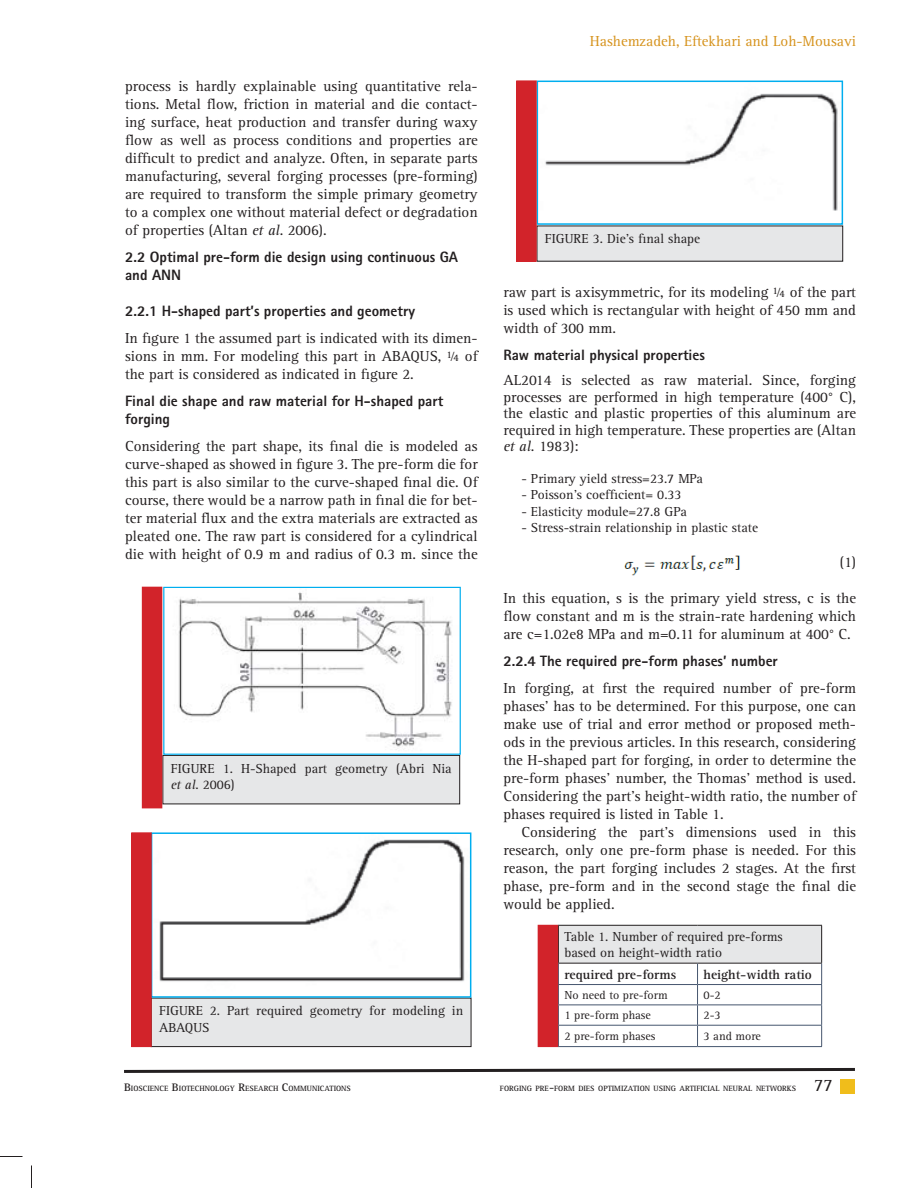
<style>
.page{position:relative;width:918px;height:1188px;background:#fff}
.page>*{position:absolute;margin:0;border:0;box-sizing:border-box;transform-origin:0 0}
.t1{font:18px "Rotis Serif Std";color:#231f20}
.t2{font:15px/18px "Rotis Serif Std";color:#231f20;text-align:justify}
.t3{font:800 15px/18px "Rotis Sans Serif Std";color:#231f20}
.t4{font:15px "Rotis Serif Std";color:#d6931d}
.t5{font:13.5px/16.5px "Rotis Serif Std";color:#231f20}
.t6{font:700 13.5px "Rotis Serif Std";color:#231f20}
.t7{font:12px "Rotis Serif Std";color:#231f20}
.t8{font:700 7.8px "Rotis Serif Std";color:#231f20}
.s1{font-style:italic}
.s2{font-size:11.25px}
</style>
<div class="page">
<svg style="left:124px;top:1067px;width:731px;height:6px"></svg>
<div style="left:840px;top:1079px;width:15px;height:15px;background:#f0bd1b"></div>
<div style="left:163px;top:755px;width:297px;height:49px;background:#e6e7e8"></div>
<div style="left:162px;top:755px;width:298px;height:49px;border:1px solid #231f20"></div>
<img style="left:178px;top:592px;width:274px;height:158px">
<div style="left:163px;top:587px;width:298px;height:168px;border:1px solid #00aeef"></div>
<div style="left:142px;top:587px;width:20px;height:221px;background:#d2232a"></div>
<div style="left:151px;top:998px;width:320px;height:49px;background:#e6e7e8"></div>
<div style="left:151px;top:998px;width:320px;height:49px;border:1px solid #231f20"></div>
<img style="left:159px;top:839px;width:306px;height:143px">
<div style="left:151px;top:832px;width:320px;height:166px;border:2px solid #00aeef"></div>
<div style="left:132px;top:833px;width:19px;height:214px;background:#d2232a"></div>
<div style="left:131px;top:832px;width:21px;height:215px;border:1px solid #d2232a"></div>
<div style="left:537px;top:226px;width:306px;height:35px;background:#e6e7e8"></div>
<img style="left:545px;top:93px;width:293px;height:118px">
<div style="left:537px;top:81px;width:306px;height:144px;border:2px solid #00aeef"></div>
<div style="left:517px;top:81px;width:19px;height:180px;background:#d2232a"></div>
<div style="left:516px;top:81px;width:21px;height:181px;border:1px solid #d2232a"></div>
<div style="left:558px;top:925px;width:264px;height:38px;background:#e6e7e8"></div>
<hr style="left:698px;top:925px;width:124px;height:1px;background:#231f20">
<hr style="left:821px;top:926px;width:1px;height:37px;background:#231f20">
<hr style="left:558px;top:925px;width:140px;height:1px;background:#231f20">
<hr style="left:558px;top:926px;width:1px;height:37px;background:#231f20">
<hr style="left:698px;top:963px;width:124px;height:1px;background:#231f20">
<hr style="left:558px;top:963px;width:140px;height:1px;background:#231f20">
<hr style="left:698px;top:984px;width:124px;height:1px;background:#46566e">
<hr style="left:558px;top:984px;width:140px;height:1px;background:#46566e">
<hr style="left:698px;top:1005px;width:124px;height:1px;background:#46566e">
<hr style="left:558px;top:1005px;width:140px;height:1px;background:#46566e">
<hr style="left:698px;top:1025px;width:124px;height:1px;background:#46566e">
<svg style="left:821px;top:964px;width:1px;height:82px"></svg>
<hr style="left:558px;top:1025px;width:140px;height:1px;background:#46566e">
<svg style="left:697px;top:964px;width:1px;height:82px"></svg>
<svg style="left:558px;top:964px;width:1px;height:82px"></svg>
<hr style="left:698px;top:1046px;width:124px;height:1px;background:#46566e">
<hr style="left:558px;top:1046px;width:140px;height:1px;background:#46566e">
<div style="left:538px;top:925px;width:20px;height:122px;background:#d2232a"></div>
<img style="left:624px;top:555px;width:116px;height:21px">
<svg style="left:0;top:1156px;width:22px;height:1px"></svg>
<svg style="left:31px;top:1166px;width:1px;height:22px"></svg>
<p class="t2" style="left:125px;top:78px;width:354px">process is hardly explainable using quantitative rela&shy;tions. Metal flow, friction in material and die contact&shy;ing surface, heat production and transfer during waxy flow as well as process conditions and properties are difficult to predict and analyze. Often, in separate parts manufacturing, several forging processes (pre-forming) are required to transform the simple primary geometry to a complex one without material defect or degradation of properties (Altan <span class="s1">et al</span>. 2006).</p>
<p class="t3" style="left:125px;top:249px;width:335px">2.2 Optimal pre-form die design using continuous GA and ANN</p>
<p class="t3" style="left:125px;top:303px;width:291px">2.2.1 H-shaped part’s properties and geometry</p>
<p class="t2" style="left:125px;top:330px;width:354px">In figure 1 the assumed part is indicated with its dimen&shy;sions in mm. For modeling this part in ABAQUS, ¼ of the part is considered as indicated in figure 2.</p>
<p class="t3" style="left:125px;top:393px;width:320px">Final die shape and raw material for H-shaped part forging</p>
<p class="t2" style="left:125px;top:438px;width:354px">Considering the part shape, its final die is modeled as curve-shaped as showed in figure 3. The pre-form die for this part is also similar to the curve-shaped final die. Of course, there would be a narrow path in final die for bet&shy;ter material flux and the extra materials are extracted as pleated one. The raw part is considered for a cylindrical die with height of 0.9 m and radius of 0.3 m. since the</p>
<p class="t5" style="left:171px;top:761px;width:283px">FIGURE 1. H-Shaped part geometry (Abri Nia <span class="s1">et al</span>. 2006)</p>
<p class="t5" style="left:159px;top:1004px;width:306px">FIGURE 2. Part required geometry for modeling in<br>ABAQUS</p>
<p class="t4" style="left:590px;top:35px;width:268px">Hashemzadeh, Eftekhari and Loh-Mousavi</p>
<p class="t5" style="left:545px;top:232px;width:157px">FIGURE 3. Die’s final shape</p>
<p class="t2" style="left:503px;top:284px;width:354px">raw part is axisymmetric, for its modeling ¼ of the part is used which is rectangular with height of 450 mm and width of 300 mm.</p>
<p class="t3" style="left:503px;top:347px;width:203px">Raw material physical properties</p>
<p class="t2" style="left:503px;top:373px;width:354px;line-height:16.5px">AL2014 is selected as raw material. Since, forging processes are performed in high temperature (400° C), the elastic and plastic properties of this aluminum are required in high temperature. These properties are (Altan <span class="s1">et al</span>. 1983):</p>
<p class="t5" style="left:521px;top:471px;width:183px">- Primary yield stress=23.7 MPa</p>
<p class="t5" style="left:521px;top:488px;width:162px">- Poisson’s coefficient= 0.33</p>
<p class="t5" style="left:521px;top:504px;width:167px">- Elasticity module=27.8 GPa</p>
<p class="t5" style="left:521px;top:521px;width:238px">- Stress-strain relationship in plastic state</p>
<p class="t2" style="left:840px;top:554px;width:18px">(1)</p>
<p class="t2" style="left:503px;top:590px;width:354px">In this equation, s is the primary yield stress, c is the flow constant and m is the strain-rate hardening which are c=1.02e8 MPa and m=0.11 for aluminum at 400° C.</p>
<p class="t3" style="left:503px;top:653px;width:276px">2.2.4 The required pre-form phases’ number</p>
<p class="t2" style="left:503px;top:680px;width:354px">In forging, at first the required number of pre-form phases’ has to be determined. For this purpose, one can make use of trial and error method or proposed meth&shy;ods in the previous articles. In this research, considering the H-shaped part for forging, in order to determine the pre-form phases’ number, the Thomas’ method is used.<br>Considering the part’s height-width ratio, the number of phases required is listed in Table 1.</p>
<p class="t2" style="left:503px;top:824px;width:354px;text-indent:18px">Considering the part’s dimensions used in this research, only one pre-form phase is needed. For this reason, the part forging includes 2 stages. At the first phase, pre-form and in the second stage the final die would be applied.</p>
<p class="t5" style="left:564px;top:929px;width:220px">Table 1. Number of required pre-forms based on height-width ratio</p>
<p class="t6" style="left:564px;top:968px;width:113px">required pre-forms</p>
<p class="t6" style="left:704px;top:968px;width:110px">height-width ratio</p>
<p class="t7" style="left:564px;top:990px;width:105px">No need to pre-form</p>
<p class="t7" style="left:704px;top:990px;width:19px">0-2</p>
<p class="t7" style="left:564px;top:1010px;width:88px">1 pre-form phase</p>
<p class="t7" style="left:704px;top:1010px;width:19px">2-3</p>
<p class="t7" style="left:564px;top:1031px;width:93px">2 pre-form phases</p>
<p class="t7" style="left:704px;top:1031px;width:59px">3 and more</p>
<p class="t8" style="left:124px;top:1086px;width:228px"><span class="s2">B</span>IOSCIENCE <span class="s2">B</span>IOTECHNOLOGY <span class="s2">R</span>ESEARCH <span class="s2">C</span>OMMUNICATIONS</p>
<p class="t8" style="left:500px;top:1086px;width:298px">FORGING PRE<span class="s2">-</span>FORM DIES OPTIMIZATION USING ARTIFICIAL NEURAL NETWORKS</p>
<p class="t1" style="left:814px;top:1078px;width:20px">77</p>
</div>
